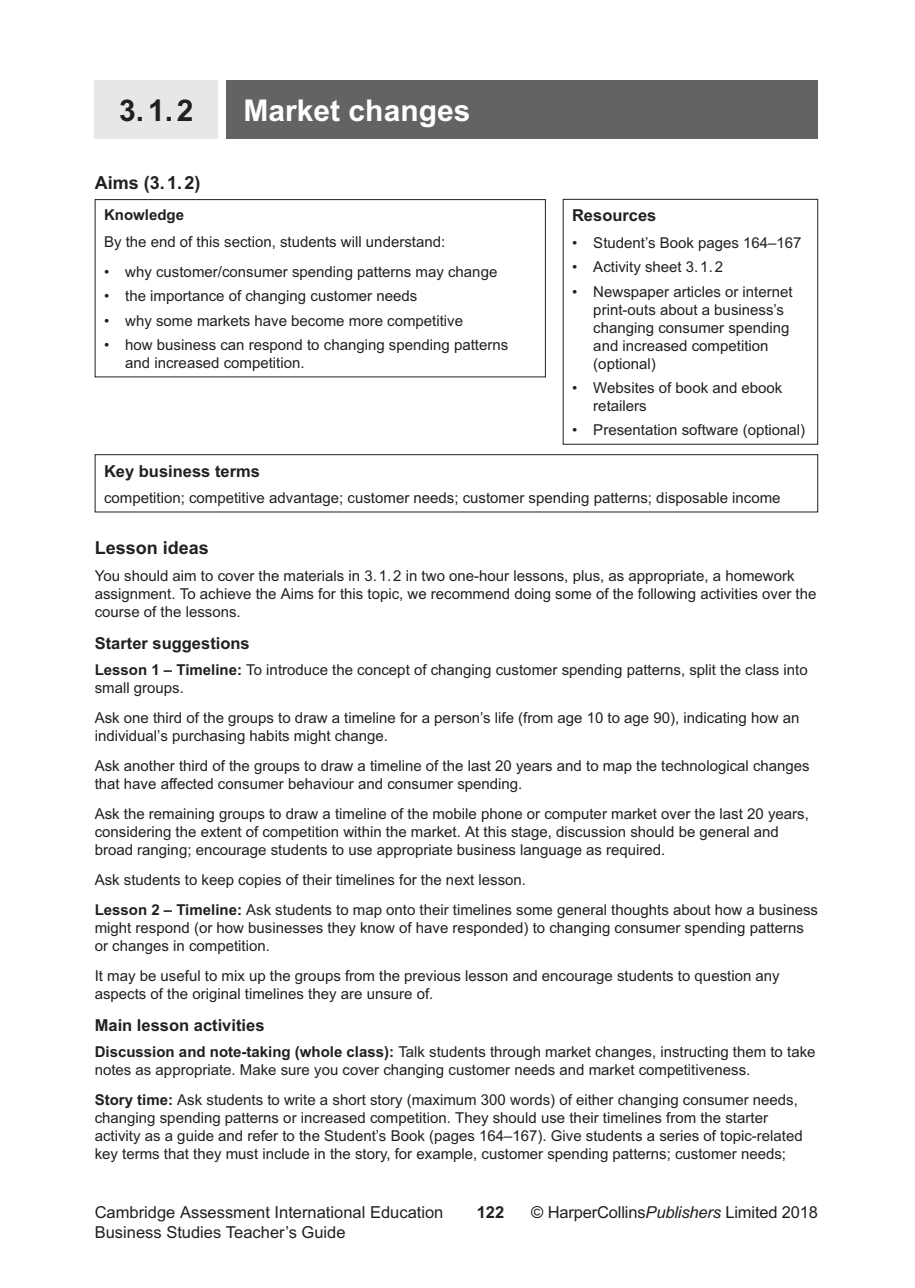
<style>
.page{position:relative;width:915px;height:1288px;background:#fff}
.page>*{position:absolute;margin:0;border:0;box-sizing:border-box;transform-origin:0 0}
.t1{font:700 30px "Arial";color:#fff}
.t2{font:700 30px "Arial";color:#231f20}
.t3{font:700 18px "Arial";color:#231f20}
.t4{font:16.5px "Arial";color:#231f20}
.t5{font:700 16.5px "Arial";color:#231f20}
.t6{font:15px/18px "Arial";color:#231f20}
.t7{font:700 15px "Arial";color:#231f20}
.s1{font-weight:700}
.s2{font-style:italic}
</style>
<div class="page">
<div style="left:95px;top:199px;width:450px;height:178px;border:1px solid #231f20"></div>
<div style="left:562px;top:199px;width:256px;height:245px;border:1px solid #231f20"></div>
<div style="left:95px;top:454px;width:723px;height:58px;border:1px solid #231f20"></div>
<div style="left:226px;top:80px;width:591px;height:59px;background:#636366"></div>
<div style="left:95px;top:80px;width:123px;height:59px;background:#e6e7e9"></div>
<h1 class="t2" style="left:119px;top:94px;width:76px">3.1.2</h1>
<h1 class="t1" style="left:243px;top:94px;width:228px">Market changes</h1>
<p class="t3" style="left:95px;top:173px;width:107px">Aims (3.1.2)</p>
<p class="t7" style="left:104px;top:207px;width:82px">Knowledge</p>
<p class="t6" style="left:104px;top:232px;width:343px">By the end of this section, students will understand:</p>
<p class="t6" style="left:104px;top:262px;width:395px">• why customer/consumer spending patterns may change</p>
<p class="t6" style="left:104px;top:287px;width:315px">• the importance of changing customer needs</p>
<p class="t6" style="left:104px;top:311px;width:360px">• why some markets have become more competitive</p>
<p class="t6" style="left:125px;top:336px;width:384px;text-indent:-21px">• how business can respond to changing spending patterns and increased competition.</p>
<p class="t5" style="left:572px;top:206px;width:86px">Resources</p>
<p class="t6" style="left:572px;top:233px;width:231px">• Student’s Book pages 164–167</p>
<p class="t6" style="left:572px;top:258px;width:152px">• Activity sheet 3.1.2</p>
<p class="t6" style="left:593px;top:282px;width:201px;text-indent:-21px">• Newspaper articles or internet print-outs about a business’s changing consumer spending and increased competition (optional)</p>
<p class="t6" style="left:593px;top:379px;width:190px;text-indent:-21px">• Websites of book and ebook retailers</p>
<p class="t6" style="left:572px;top:421px;width:235px">• Presentation software (optional)</p>
<p class="t5" style="left:104px;top:461px;width:157px">Key business terms</p>
<p class="t6" style="left:104px;top:489px;width:678px">competition; competitive advantage; customer needs; customer spending patterns; disposable income</p>
<p class="t3" style="left:95px;top:538px;width:116px">Lesson ideas</p>
<p class="t6" style="left:95px;top:567px;width:723px">You should aim to cover the materials in 3.1.2 in two one-hour lessons, plus, as appropriate, a homework assignment. To achieve the Aims for this topic, we recommend doing some of the following activities over the course of the lessons.</p>
<p class="t5" style="left:95px;top:633px;width:156px">Starter suggestions</p>
<p class="t6" style="left:95px;top:661px;width:714px"><span class="s1">Lesson 1 – Timeline:</span> To introduce the concept of changing customer spending patterns, split the class into small groups.</p>
<p class="t6" style="left:95px;top:709px;width:706px">Ask one third of the groups to draw a timeline for a person’s life (from age 10 to age 90), indicating how an individual’s purchasing habits might change.</p>
<p class="t6" style="left:95px;top:757px;width:716px">Ask another third of the groups to draw a timeline of the last 20 years and to map the technological changes that have affected consumer behaviour and consumer spending.</p>
<p class="t6" style="left:95px;top:805px;width:715px">Ask the remaining groups to draw a timeline of the mobile phone or computer market over the last 20 years, considering the extent of competition within the market. At this stage, discussion should be general and broad ranging; encourage students to use appropriate business language as required.</p>
<p class="t6" style="left:95px;top:865px;width:724px;line-height:30px">Ask students to keep copies of their timelines for the next lesson.<br><span class="s1">Lesson 2 – Timeline:</span> Ask students to map onto their timelines some general thoughts about how a business</p>
<p class="t6" style="left:95px;top:919px;width:710px">might respond (or how businesses they know of have responded) to changing consumer spending patterns or changes in competition.</p>
<p class="t6" style="left:95px;top:967px;width:686px">It may be useful to mix up the groups from the previous lesson and encourage students to question any aspects of the original timelines they are unsure of.</p>
<p class="t5" style="left:95px;top:1015px;width:171px">Main lesson activities</p>
<p class="t6" style="left:95px;top:1043px;width:722px"><span class="s1">Discussion and note-taking (whole class):</span> Talk students through market changes, instructing them to take notes as appropriate. Make sure you cover changing customer needs and market competitiveness.</p>
<p class="t6" style="left:95px;top:1091px;width:709px"><span class="s1">Story time:</span> Ask students to write a short story (maximum 300 words) of either changing consumer needs, changing spending patterns or increased competition. They should use their timelines from the starter activity as a guide and refer to the Student’s Book (pages 164–167). Give students a series of topic-related key terms that they must include in the story, for example, customer spending patterns; customer needs;</p>
<p class="t4" style="left:95px;top:1203px;width:350px">Cambridge Assessment International Education</p>
<p class="t5" style="left:476px;top:1203px;width:29px">122</p>
<p class="t4" style="left:531px;top:1203px;width:288px">© HarperCollins<span class="s2">Publishers</span> Limited 2018</p>
<p class="t4" style="left:95px;top:1223px;width:252px">Business Studies Teacher’s Guide</p>
</div>
